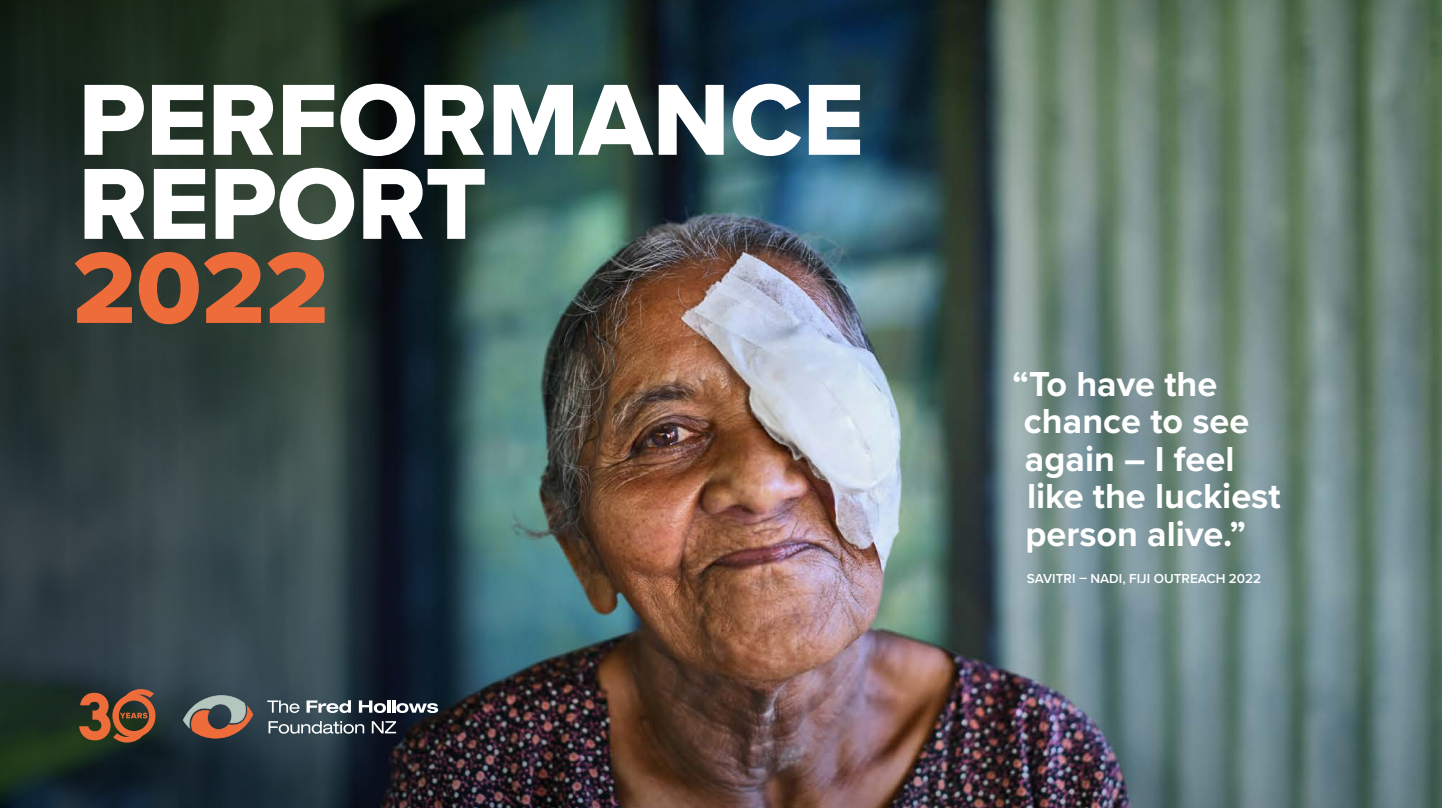
<style>
.page{position:relative;width:1442px;height:808px;background:#fff}
.page>*{position:absolute;margin:0;border:0;box-sizing:border-box;transform-origin:0 0}
.t1{font:104.85px/84px "Proxima Nova Extrabld";color:#fff}
.t2{font:104.85px "Proxima Nova Extrabld";color:#ee6c3a}
.t3{font:700 36px/37.5px "Proxima Nova";color:#fff}
.t4{font:600 13.5px "Proxima Nova";color:#fff}
</style>
<div class="page">
<img style="left:648px;top:0;width:793px;height:808px">
<img style="left:0;top:0;width:648px;height:808px">
<svg style="left:79px;top:689px;width:76px;height:53px;background:#7e4c2f"></svg>
<svg style="left:183px;top:693px;width:70px;height:47px;background:#7b685f"></svg>
<svg style="left:268px;top:721px;width:96px;height:13px"></svg>
<svg style="left:372px;top:721px;width:24px;height:12px"></svg>
<svg style="left:267px;top:700px;width:32px;height:13px"></svg>
<svg style="left:306px;top:700px;width:45px;height:13px"></svg>
<svg style="left:359px;top:700px;width:79px;height:13px"></svg>
<h1 class="t1" style="left:78px;top:76px;width:787px">PERFORMANCE<br>REPORT</h1>
<h1 class="t2" style="left:72px;top:210px;width:258px">2022</h1>
<p class="t3" style="left:1024px;top:364px;width:258px;text-indent:-11px">“To have the chance to see again – I feel like the luckiest person alive.”</p>
<p class="t4" style="left:1026px;top:568px;width:236px">SAVITRI – NADI, FIJI OUTREACH 2022</p>
</div>
